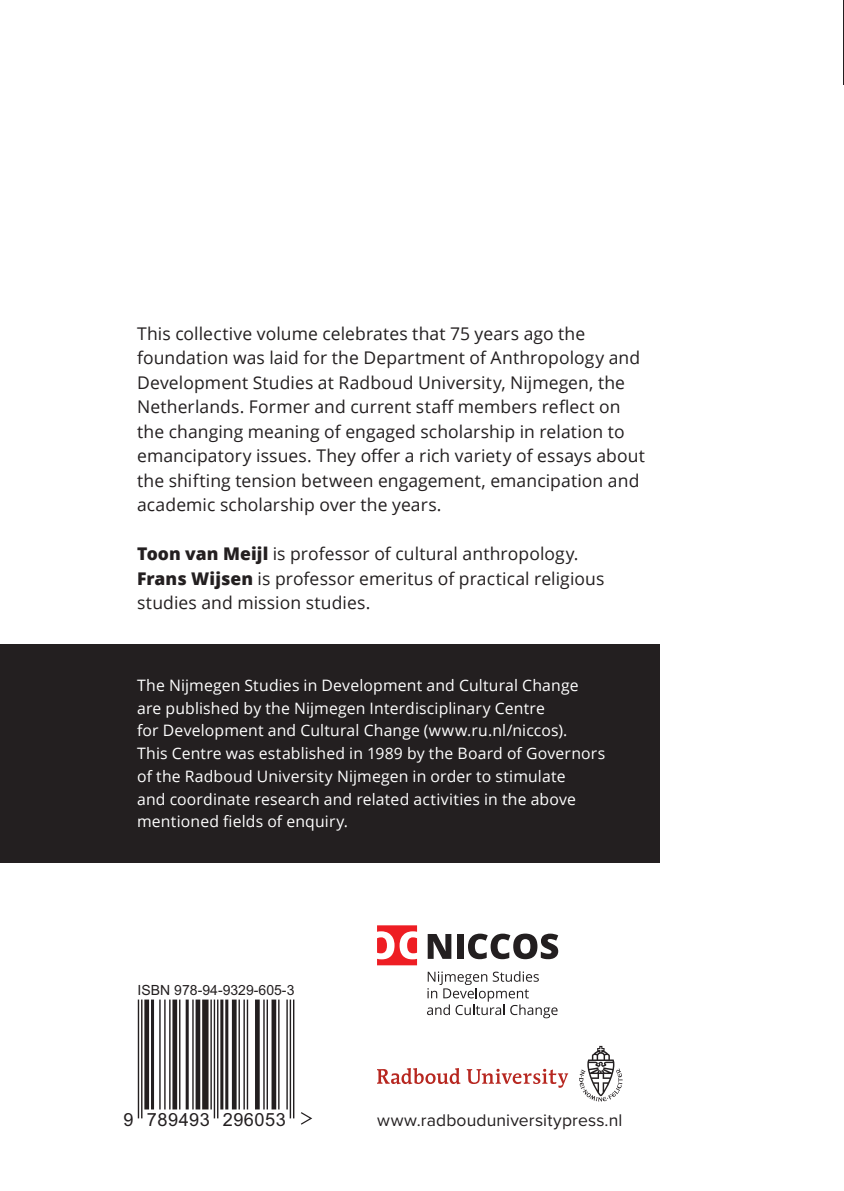
<style>
.page{position:relative;width:844px;height:1191px;background:#fff}
.page>*{position:absolute;margin:0;border:0;box-sizing:border-box;transform-origin:0 0}
.t1{font:18.2px "Arial";letter-spacing:.03em;color:#231f20}
.t2{font:17.5px/24.5px "Open Sans";letter-spacing:.005em;color:#231f20}
.t3{font:17.5px "Proxima Nova";letter-spacing:.01em;color:#231f20}
.t4{font:15.75px/22.8px "Open Sans";letter-spacing:.01em;color:#fff}
.t5{font:14px "Arial";color:#231f20}
.s1{font-weight:800}
</style>
<div class="page">
<hr style="left:843px;top:0;width:1px;height:84px;background:#231f20">
<svg style="left:377px;top:1068px;width:83px;height:16px"></svg>
<svg style="left:466px;top:1068px;width:102px;height:19px"></svg>
<svg style="left:579px;top:1046px;width:43px;height:55px"></svg>
<svg style="left:138px;top:999px;width:174px;height:126px"></svg>
<svg style="left:427px;top:934px;width:24px;height:25px"></svg>
<div style="left:456px;top:934px;width:7px;height:25px;background:#231f20"></div>
<svg style="left:468px;top:933px;width:90px;height:26px"></svg>
<svg style="left:427px;top:971px;width:130px;height:47px"></svg>
<svg style="left:377px;top:925px;width:40px;height:40px"></svg>
<div style="left:0;top:644px;width:659px;height:218px;background:#231f20"></div>
<p class="t2" style="left:137px;top:320px;width:509px">This collective volume celebrates that 75 years ago the foundation was laid for the Department of Anthropology and Development Studies at Radboud University, Nijmegen, the Netherlands. Former and current staff members reflect on the changing meaning of engaged scholarship in relation to emancipatory issues. They offer a rich variety of essays about the shifting tension between engagement, emancipation and academic scholarship over the years.</p>
<p class="t2" style="left:137px;top:541px;width:468px"><span class="s1">Toon van Meijl</span> is professor of cultural anthropology.<br><span class="s1">Frans Wijsen</span> is professor emeritus of practical religious studies and mission studies.</p>
<p class="t4" style="left:137px;top:673px;width:469px">The Nijmegen Studies in Development and Cultural Change are published by the Nijmegen Interdisciplinary Centre<br>for Development and Cultural Change (www.ru.nl/niccos).<br>This Centre was established in 1989 by the Board of Governors of the Radboud University Nijmegen in order to stimulate<br>and coordinate research and related activities in the above mentioned fields of enquiry.</p>
<p class="t5" style="left:138px;top:980px;width:158px">ISBN 978-94-9329-605-3</p>
<p class="t1" style="left:124px;top:1106px;width:164px">9 789493 296053</p>
<p class="t3" style="left:377px;top:1107px;width:247px">www.radbouduniversitypress.nl</p>
</div>
